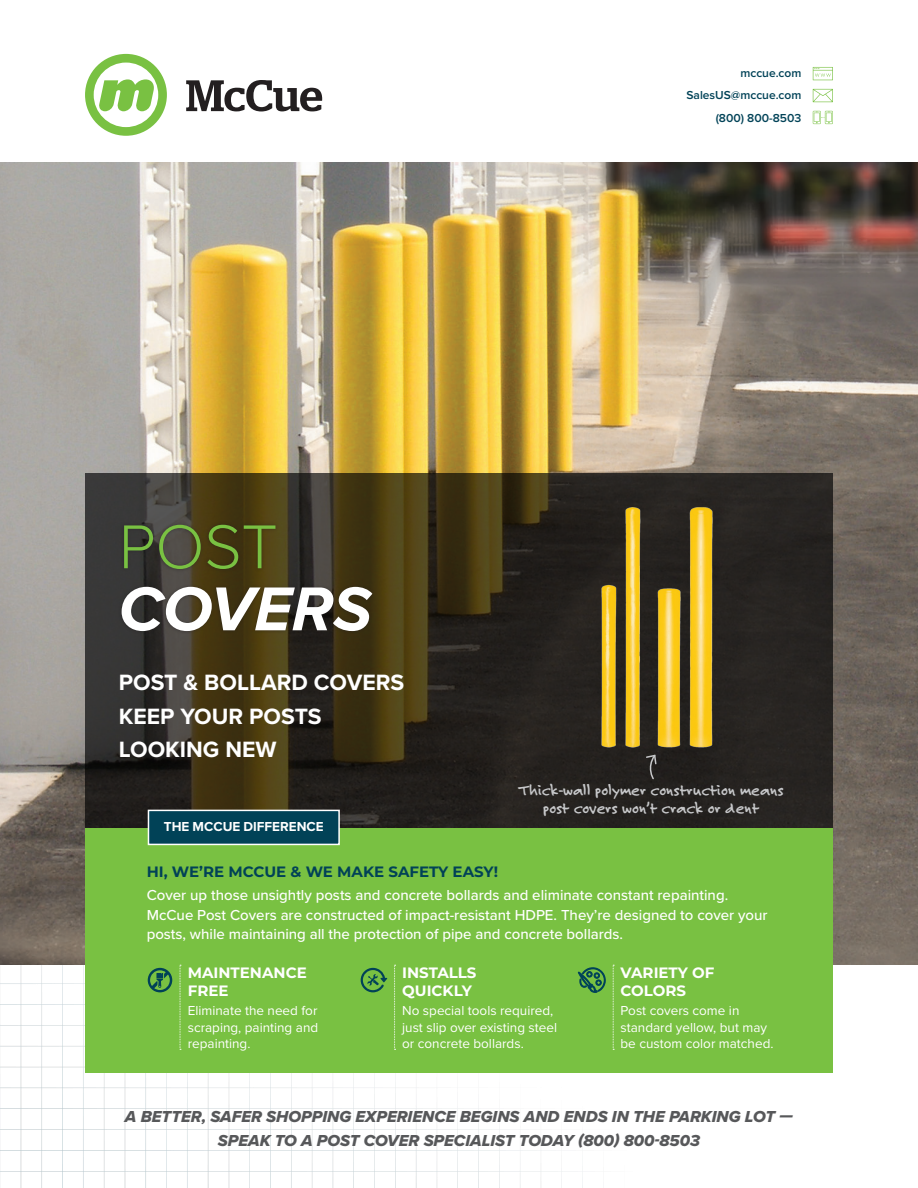
<style>
.page{position:relative;width:918px;height:1188px;background:#fff}
.page>*{position:absolute;margin:0;border:0;box-sizing:border-box;transform-origin:0 0}
.Cover_Title_02{font:italic 700 64.2px "Proxima Nova";color:#fff}
.Cover_Title_01{font:300 64.2px "Proxima Nova";color:#79c142}
.Text_04_Left{font:700 22.95px/33.5px "Proxima Nova";color:#fff}
.Text_04_Left-2{font:16.5px/24px "Proxima Nova Extrabld It";color:#57585a;text-align:center}
.Text_04_Left-3{font:700 16.5px/18.1px "Felt Tip Roman";color:#c7c8ca;text-align:center}
.Text_04_Left-4{font:500 15px/19.5px "Proxima Nova";color:#fff}
.t1{font:700 15px/18px "Montserrat";color:#fff}
.Text_03{font:700 15px "Montserrat";color:#014257}
.Text_04_Left-5{font:13.5px/16.5px "Proxima Nova";color:#fff}
.Text_04_Left-6{font:700 13.5px "Proxima Nova";color:#fff}
.t2{font:600 12px "Proxima Nova";color:#014257}
</style>
<div class="page">
<img style="left:0;top:965px;width:745px;height:223px">
<img style="left:0;top:162px;width:918px;height:803px">
<svg style="left:813px;top:67px;width:20px;height:13px"></svg>
<svg style="left:813px;top:89px;width:20px;height:13px"></svg>
<svg style="left:813px;top:111px;width:20px;height:13px"></svg>
<svg style="left:85px;top:473px;width:748px;height:355px;background:#312b1f"></svg>
<div style="left:85px;top:828px;width:748px;height:244px;background:#79c142"></div>
<div style="left:118px;top:584px;width:257px;height:50px;background:#231f20;opacity:.5"></div>
<div style="left:120px;top:521px;width:159px;height:52px;background:#231f20;opacity:.5"></div>
<div style="left:148px;top:810px;width:192px;height:35px;background:#014257;border:2px solid #fff"></div>
<svg style="left:85px;top:54px;width:82px;height:82px"></svg>
<svg style="left:186px;top:80px;width:136px;height:31px"></svg>
<svg style="left:645px;top:767px;width:12px;height:13px"></svg>
<img style="left:577px;top:492px;width:148px;height:275px">
<svg style="left:394px;top:965px;width:2px;height:85px"></svg>
<svg style="left:361px;top:968px;width:26px;height:24px"></svg>
<svg style="left:180px;top:965px;width:1px;height:85px"></svg>
<svg style="left:148px;top:968px;width:24px;height:24px"></svg>
<svg style="left:613px;top:965px;width:1px;height:85px"></svg>
<svg style="left:577px;top:967px;width:29px;height:26px"></svg>
<p class="t2" style="left:740px;top:64px;width:63px">mccue.com</p>
<p class="t2" style="left:686px;top:86px;width:117px">SalesUS@mccue.com</p>
<p class="t2" style="left:716px;top:109px;width:87px">(800) 800-8503</p>
<p class="Cover_Title_01" style="left:119px;top:499px;width:160px">POST</p>
<p class="Cover_Title_02" style="left:119px;top:561px;width:254px">COVERS</p>
<p class="Text_04_Left" style="left:119px;top:665px;width:287px">POST &amp; BOLLARD COVERS<br>KEEP YOUR POSTS</p>
<p class="Text_04_Left" style="left:119px;top:732px;width:159px">LOOKING NEW</p>
<p class="Text_04_Left-6" style="left:164px;top:817px;width:161px">THE MCCUE DIFFERENCE</p>
<p class="Text_03" style="left:147px;top:861px;width:353px">HI, WE’RE MCCUE &amp; WE MAKE SAFETY EASY!</p>
<p class="Text_04_Left-3" style="left:519px;top:780px;width:266px">Thick-wall polymer construction means post covers won’t crack or dent</p>
<p class="Text_04_Left-4" style="left:147px;top:885px;width:622px">Cover up those unsightly posts and concrete bollards and eliminate constant repainting.<br>McCue Post Covers are constructed of impact-resistant HDPE. They’re designed to cover your posts, while maintaining all the protection of pipe and concrete bollards.</p>
<p class="t1" style="left:188px;top:963px;width:120px">MAINTENANCE<br>FREE</p>
<p class="Text_04_Left-5" style="left:188px;top:1002px;width:132px;text-align:justify">Eliminate the need for scraping, painting and repainting.</p>
<p class="t1" style="left:402px;top:963px;width:76px">INSTALLS<br>QUICKLY</p>
<p class="Text_04_Left-5" style="left:402px;top:1002px;width:156px">No special tools required, just slip over existing steel or concrete bollards.</p>
<p class="t1" style="left:621px;top:963px;width:95px">VARIETY OF<br>COLORS</p>
<p class="Text_04_Left-5" style="left:621px;top:1002px;width:155px">Post covers come in standard yellow, but may be custom color matched.</p>
<p class="Text_04_Left-2" style="left:125px;top:1105px;width:670px">A BETTER, SAFER SHOPPING EXPERIENCE BEGINS AND ENDS IN THE PARKING LOT —<br>SPEAK TO A POST COVER SPECIALIST TODAY (800) 800-8503</p>
</div>
